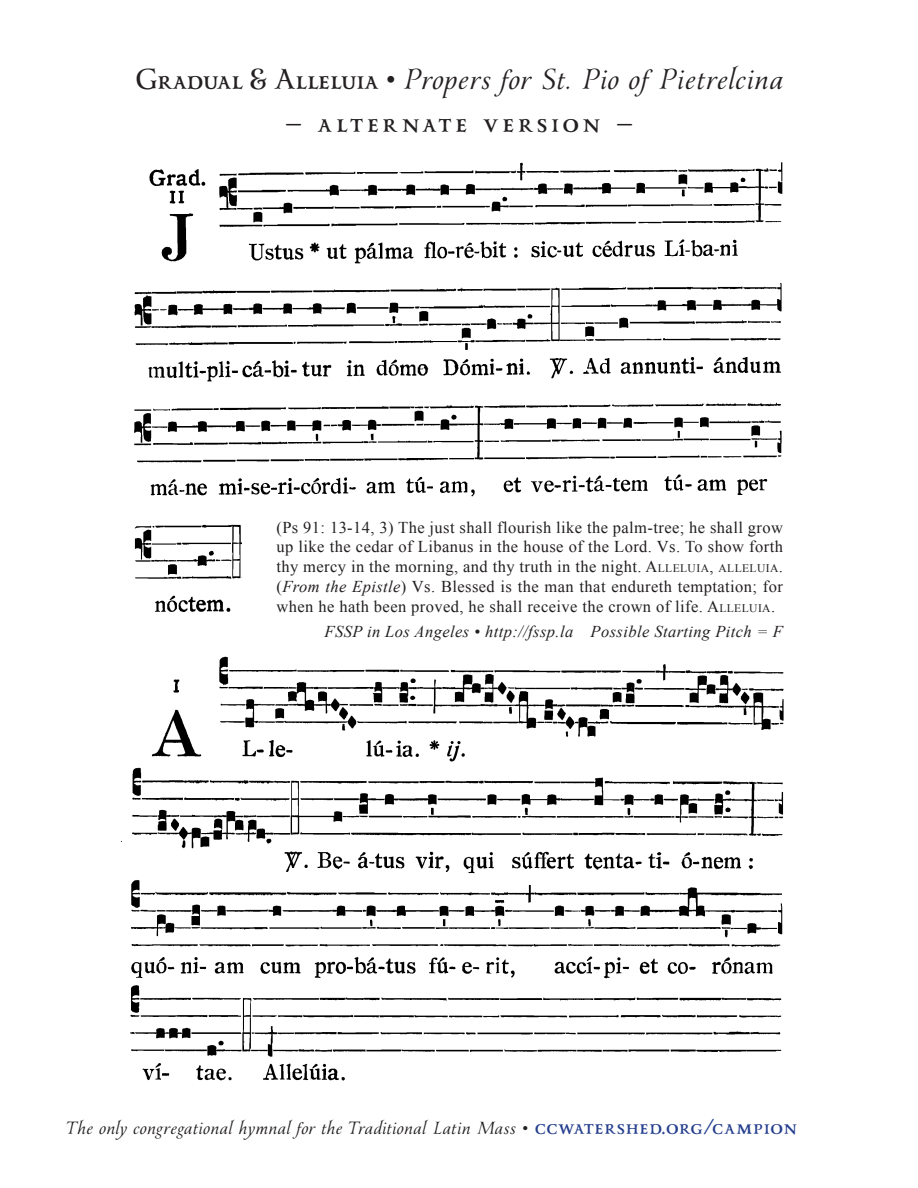
<style>
.page{position:relative;width:918px;height:1188px;background:#fff}
.page>*{position:absolute;margin:0;border:0;box-sizing:border-box;transform-origin:0 0}
.t1{font:italic 27px "Yana";letter-spacing:.05em;color:#231f20}
.t2{font:700 27px "Yana";letter-spacing:.15em;color:#231f20}
.FSSP_la_TITLE___Tran{font:16.5px/19.8px "Times New Roman";letter-spacing:.025em;color:#231f20;text-align:justify}
.t3{font:italic 16.5px "Yana";letter-spacing:.05em;color:#231f20}
.FSSP_la_TITLE___Tran-2{font:italic 16.5px "Times New Roman";letter-spacing:.025em;color:#231f20}
.s1{font-weight:700;font-style:normal}
.s2{font-family:"Arial";font-style:normal}
.s3{font-style:inherit}
.s4{font-size:11.55px}
.s5{font-style:italic}
.s6{font-weight:700;font-style:normal;font-size:20.7px;color:#253f8e}
</style>
<div class="page">
<img style="left:134px;top:162px;width:649px;height:335px">
<img style="left:134px;top:524px;width:107px;height:88px">
<img style="left:121px;top:656px;width:663px;height:425px">
<p class="t1" style="left:135px;top:63px;width:650px"><span class="s1">GRADUAL &amp; ALLELUIA</span> <span class="s2">•</span> Propers for St. Pio of Pietrelcina</p>
<p class="t2" style="left:286px;top:105px;width:348px">— ALTERNATE VERSION —</p>
<p class="FSSP_la_TITLE___Tran" style="left:276px;top:517px;width:508px">(Ps 91: 13-14, 3) The just shall flourish like the palm-tree; he shall grow up like the cedar of Libanus in the house of the Lord. Vs. To show forth thy mercy in the morning, and thy truth in the night. <span class="s3">A</span><span class="s4">LLELUIA</span><span class="s3">,</span> <span class="s4">ALLELUIA</span>. (<span class="s5">From the Epistle</span>) Vs. Blessed is the man that endureth temptation; for when he hath been proved, he shall receive the crown of life. <span class="s3">A</span><span class="s4">LLELUIA</span>.</p>
<p class="FSSP_la_TITLE___Tran-2" style="left:325px;top:620px;width:460px">FSSP in Los Angeles • http://fssp.la Possible Starting Pitch = F</p>
<p class="t3" style="left:67px;top:1118px;width:732px">The only congregational hymnal for the Traditional Latin Mass <span class="s2">•</span> <span class="s6">CCWATERSHED.ORG/CAMPION</span></p>
</div>
